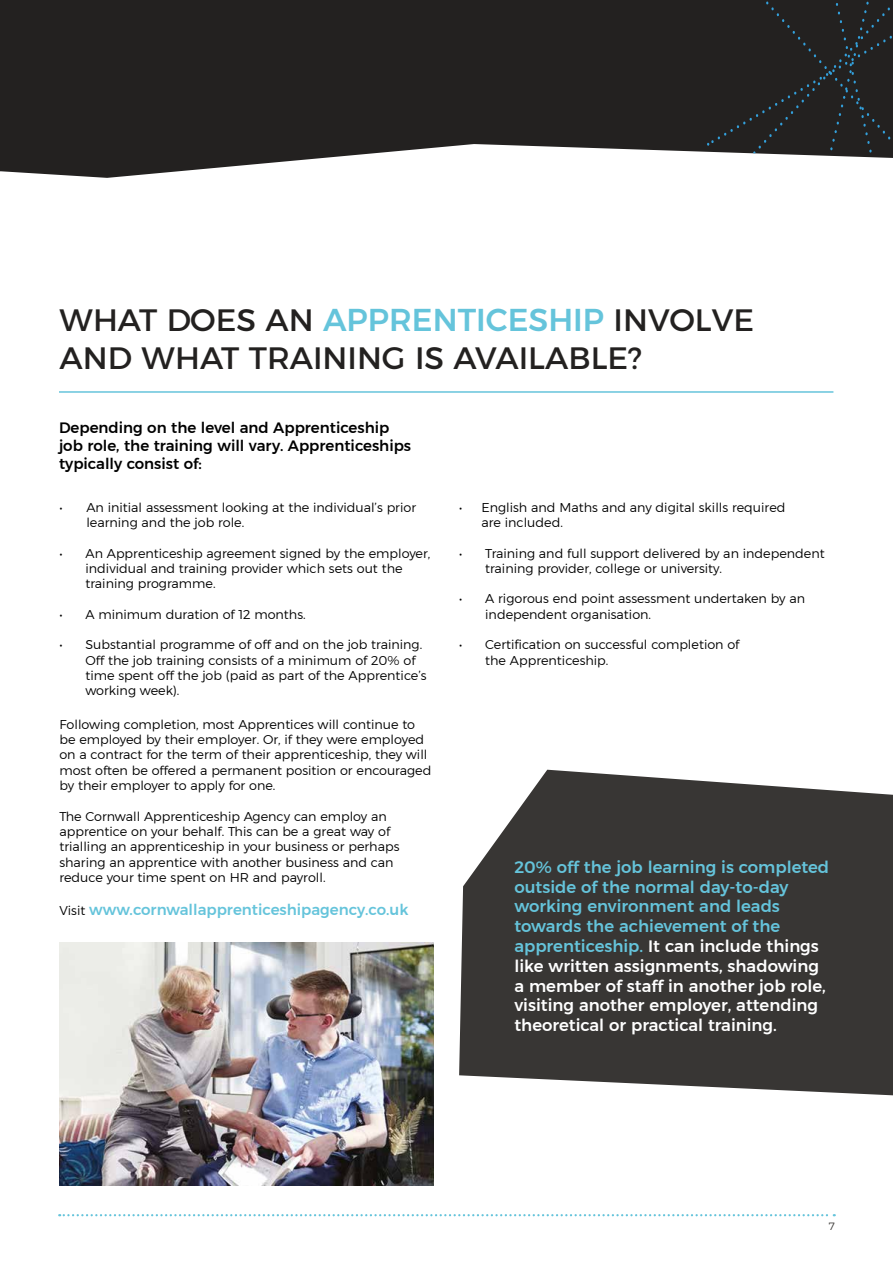
<style>
.page{position:relative;width:893px;height:1263px;background:#fff}
.page>*{position:absolute;margin:0;border:0;box-sizing:border-box;transform-origin:0 0}
.t1{font:31.5px/37.8px "Montserrat";color:#232120}
.t2{font:500 16.5px/19.8px "Montserrat";color:#fff}
.t3{font:500 15px/18px "Montserrat";color:#000}
.t4{font:500 15px "Montserrat";color:#65c4db}
.t5{font:300 12.75px/15.3px "Montserrat";color:#000}
.t6{font:300 10.5px "Montserrat";color:#383634}
.s1{font-weight:500;color:#65c4db}
.s2{font-weight:300;font-size:12.75px;color:#000}
.s3{color:#65c4db}
</style>
<div class="page">
<svg style="left:0;top:0;width:531px;height:178px;fill:#232120"></svg>
<div style="left:531px;top:0;width:177px;height:152px;background:#232120"></div>
<div style="left:708px;top:0;width:185px;height:158px;background:#232120"></div>
<svg style="left:59px;top:1214px;width:776px;height:2px"></svg>
<hr style="left:59px;top:391px;width:774px;height:2px;background:#65c4db">
<svg style="left:459px;top:770px;width:434px;height:325px;fill:#383634"></svg>
<img style="left:60px;top:942px;width:374px;height:243px">
<h1 class="t1" style="left:60px;top:301px;width:696px">WHAT DOES AN <span class="s1">APPRENTICESHIP</span> INVOLVE<br>AND WHAT TRAINING IS AVAILABLE?</h1>
<p class="t3" style="left:59px;top:419px;width:354px">Depending on the level and Apprenticeship job role, the training will vary. Apprenticeships typically consist of:</p>
<p class="t5" style="left:86px;top:499px;width:331px;text-indent:-27px">• An initial assessment looking at the individual’s prior learning and the job role.</p>
<p class="t5" style="left:86px;top:545px;width:346px;text-indent:-26px">• An Apprenticeship agreement signed by the employer, individual and training provider which sets out the training programme.</p>
<p class="t5" style="left:59px;top:606px;width:248px">• A minimum duration of 12 months.</p>
<p class="t5" style="left:86px;top:637px;width:343px;text-indent:-26px">• Substantial programme of off and on the job training.<br>Off the job training consists of a minimum of 20% of time spent off the job (paid as part of the Apprentice’s working week).</p>
<p class="t5" style="left:59px;top:716px;width:373px">Following completion, most Apprentices will continue to be employed by their employer. Or, if they were employed on a contract for the term of their apprenticeship, they will most often be offered a permanent position or encouraged by their employer to apply for one.</p>
<p class="t5" style="left:59px;top:808px;width:342px">The Cornwall Apprenticeship Agency can employ an apprentice on your behalf. This can be a great way of trialling an apprenticeship in your business or perhaps sharing an apprentice with another business and can reduce your time spent on HR and payroll.</p>
<p class="t4" style="left:59px;top:898px;width:351px"><span class="s2">Visit</span> www.cornwallapprenticeshipagency.co.uk</p>
<p class="t5" style="left:481px;top:499px;width:306px;text-indent:-22px">• English and Maths and any digital skills required are included.</p>
<p class="t5" style="left:485px;top:545px;width:341px;text-indent:-26px">• Training and full support delivered by an independent training provider, college or university.</p>
<p class="t5" style="left:485px;top:591px;width:321px;text-indent:-26px">• A rigorous end point assessment undertaken by an independent organisation.</p>
<p class="t5" style="left:485px;top:637px;width:256px;text-indent:-26px">• Certification on successful completion of the Apprenticeship.</p>
<p class="t2" style="left:514px;top:857px;width:316px"><span class="s3">20% off the job learning is completed outside of the normal day-to-day working environment and leads towards the achievement of the apprenticeship.</span> It can include things like written assignments, shadowing a member of staff in another job role, visiting another employer, attending theoretical or practical training.</p>
<p class="t6" style="left:829px;top:1219px;width:7px">7</p>
</div>
